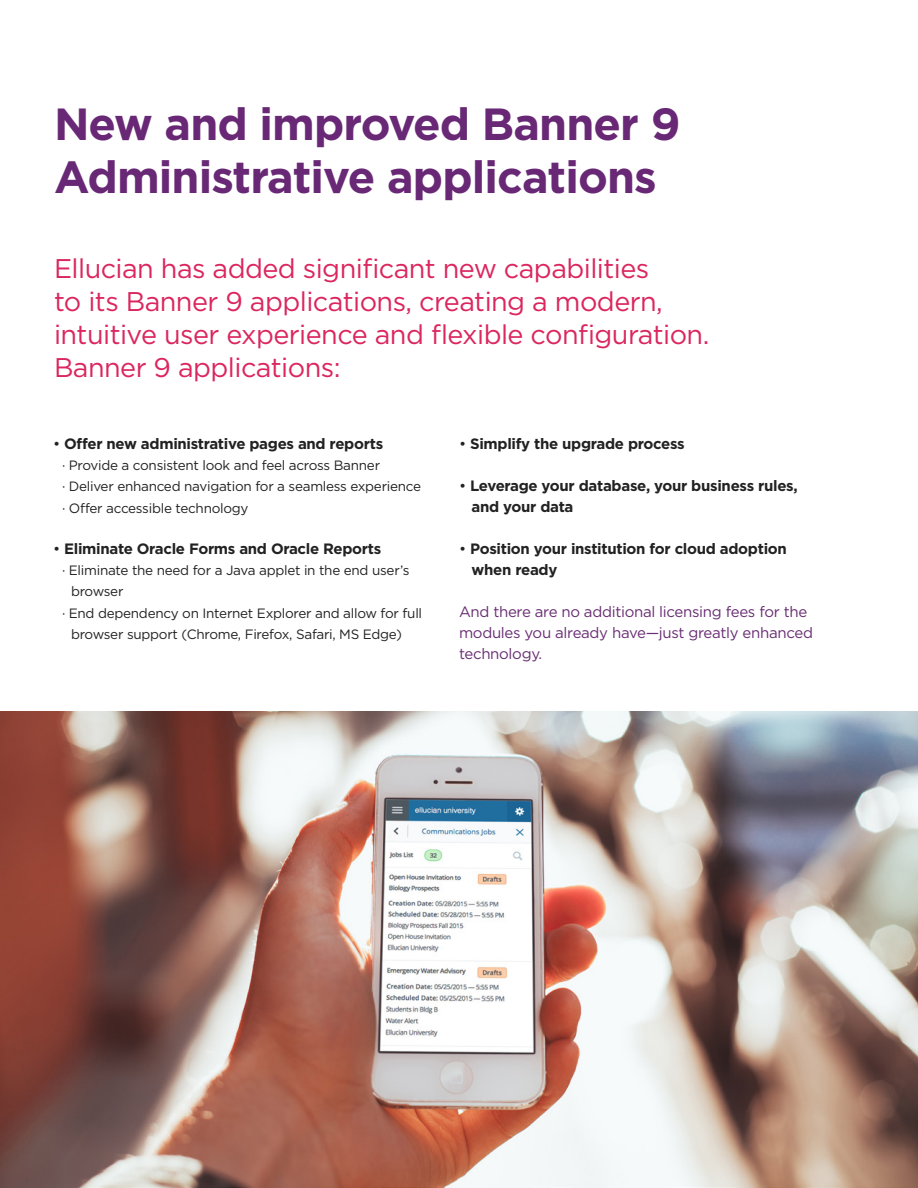
<style>
.page{position:relative;width:918px;height:1188px;background:#fff}
.page>*{position:absolute;margin:0;border:0;box-sizing:border-box;transform-origin:0 0}
.t1{font:700 45px/52.5px "Gotham";letter-spacing:-.02em;color:#682875}
.t2{font:27px/33px "Gotham";letter-spacing:-.02em;color:#db265e}
.t3{font:700 15px/21px "Gotham";letter-spacing:-.02em;color:#222223}
.t4{font:15px/21px "Gotham";letter-spacing:-.02em;color:#682d72}
.t5{font:13.5px/21px "Gotham";letter-spacing:-.02em;color:#222223}
.s1{font-weight:400}
</style>
<div class="page">
<img style="left:0;top:711px;width:918px;height:477px">
<h1 class="t1" style="left:54px;top:98px;width:628px">New and improved Banner 9<br>Administrative applications</h1>
<h2 class="t2" style="left:54px;top:252px;width:657px">Ellucian has added significant new capabilities<br>to its Banner 9 applications, creating a modern, intuitive user experience and flexible configuration.<br>Banner 9 applications:</h2>
<p class="t3" style="left:53px;top:434px;width:332px"><span class="s1">•</span> Offer new administrative pages and reports</p>
<p class="t5" style="left:62px;top:455px;width:361px">· Provide a consistent look and feel across Banner<br>· Deliver enhanced navigation for a seamless experience · Offer accessible technology</p>
<p class="t3" style="left:53px;top:539px;width:330px"><span class="s1">•</span> Eliminate Oracle Forms and Oracle Reports</p>
<p class="t5" style="left:62px;top:560px;width:349px">· Eliminate the need for a Java applet in the end user’s</p>
<p class="t5" style="left:71px;top:581px;width:54px">browser</p>
<p class="t5" style="left:62px;top:602px;width:362px">· End dependency on Internet Explorer and allow for full</p>
<p class="t5" style="left:71px;top:623px;width:333px">browser support (Chrome, Firefox, Safari, MS Edge)</p>
<p class="t3" style="left:459px;top:434px;width:227px"><span class="s1">•</span> Simplify the upgrade process</p>
<p class="t3" style="left:472px;top:476px;width:328px;text-indent:-13px"><span class="s1">•</span> Leverage your database, your business rules, and your data</p>
<p class="t3" style="left:472px;top:539px;width:317px;text-indent:-13px"><span class="s1">•</span> Position your institution for cloud adoption when ready</p>
<p class="t4" style="left:459px;top:601px;width:355px">And there are no additional licensing fees for the modules you already have—just greatly enhanced technology.</p>
</div>
